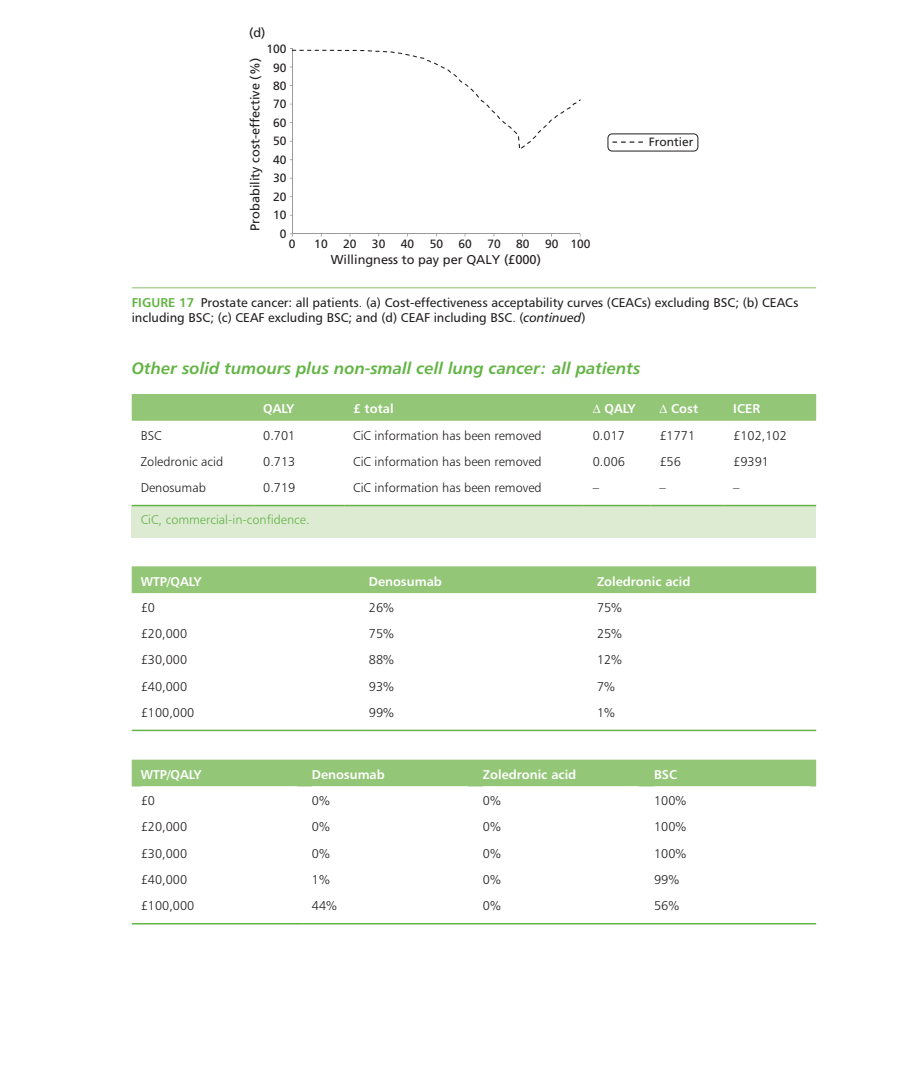
<style>
.page{position:relative;width:919px;height:1079px;background:#fff}
.page>*{position:absolute;margin:0;border:0;box-sizing:border-box;transform-origin:0 0}
._5_3_B_head__Heading{font:16.5px "Humanist 777 BT Bold Italic B";color:#63b445}
._7_2_Table_text__Tab{font:12.75px "Humanist 777 BT Light B";color:#231f20}
._8_1_Figure_legend{font:12.75px/15px "Humanist 777 BT Roman B";color:#231f20}
.t1{font:12.75px "Frutiger";color:#231f20}
._7_10_Table_head__Ta{font:12.75px "Humanist 777 BT Bold B";color:#fff}
._7_05_Table_head_gro{font:12.75px "Humanist 777 BT Bold B";color:#fff}
._7_5_Table__notes{font:12.75px "Humanist 777 BT Light B";color:#63b445}
.t2{font:12px "Frutiger";color:#231f20}
.s1{font-family:"Humanist 777 BT Bold B";color:#63b445}
.s2{font-family:"Humanist 777 BT Light B"}
.s3{font-family:"Humanist 777 BT Italic B"}
</style>
<div class="page">
<hr style="left:132px;top:287px;width:684px;height:1px;background:#b0d499">
<hr style="left:292px;top:49px;width:1px;height:185px;background:#989a9d">
<hr style="left:292px;top:233px;width:288px;height:1px;background:#989a9d">
<svg style="left:290px;top:48px;width:290px;height:101px"></svg>
<svg style="left:612px;top:141px;width:31px;height:2px"></svg>
<div style="left:607px;top:133px;width:91px;height:18px;border:1px solid #231f20;border-radius:4px"></div>
<div style="left:132px;top:394px;width:684px;height:27px;background:#93c676"></div>
<div style="left:132px;top:505px;width:684px;height:32px;background:#ddebd3"></div>
<hr style="left:132px;top:505px;width:122px;height:1px;background:#63b445">
<hr style="left:254px;top:505px;width:90px;height:1px;background:#63b445">
<hr style="left:344px;top:505px;width:239px;height:1px;background:#63b445">
<hr style="left:583px;top:505px;width:67px;height:1px;background:#63b445">
<hr style="left:650px;top:505px;width:74px;height:1px;background:#63b445">
<hr style="left:724px;top:505px;width:92px;height:1px;background:#63b445">
<div style="left:132px;top:566px;width:684px;height:27px;background:#93c676"></div>
<hr style="left:132px;top:729px;width:228px;height:2px;background:#63b445">
<hr style="left:360px;top:729px;width:228px;height:2px;background:#63b445">
<hr style="left:588px;top:729px;width:228px;height:2px;background:#63b445">
<div style="left:132px;top:759px;width:684px;height:27px;background:#93c676"></div>
<hr style="left:132px;top:922px;width:171px;height:2px;background:#63b445">
<hr style="left:303px;top:922px;width:171px;height:2px;background:#63b445">
<hr style="left:474px;top:922px;width:171px;height:2px;background:#63b445">
<hr style="left:645px;top:922px;width:171px;height:2px;background:#63b445">
<p class="t1" style="left:249px;top:25px;width:18px">(d)</p>
<p class="t2" style="left:266px;top:42px;width:22px">100</p>
<p class="t1" style="left:247px;top:231px;width:174px;rotate:-90deg">Probability cost-effective (%)</p>
<p class="t2" style="left:273px;top:60px;width:15px">90</p>
<p class="t2" style="left:273px;top:79px;width:15px">80</p>
<p class="t2" style="left:273px;top:97px;width:15px">70</p>
<p class="t2" style="left:273px;top:116px;width:15px">60</p>
<p class="t2" style="left:273px;top:134px;width:15px">50</p>
<p class="t2" style="left:273px;top:153px;width:15px">40</p>
<p class="t2" style="left:273px;top:171px;width:15px">30</p>
<p class="t2" style="left:273px;top:190px;width:15px">20</p>
<p class="t2" style="left:273px;top:208px;width:15px">10</p>
<p class="t2" style="left:280px;top:226px;width:8px">0</p>
<p class="t2" style="left:289px;top:237px;width:8px">0</p>
<p class="t2" style="left:314px;top:237px;width:15px">10</p>
<p class="t2" style="left:343px;top:237px;width:15px">20</p>
<p class="t2" style="left:372px;top:237px;width:15px">30</p>
<p class="t2" style="left:401px;top:237px;width:15px">40</p>
<p class="t2" style="left:429px;top:237px;width:15px">50</p>
<p class="t1" style="left:330px;top:252px;width:212px">Willingness to pay per QALY (£000)</p>
<p class="t2" style="left:458px;top:237px;width:15px">60</p>
<p class="t2" style="left:487px;top:237px;width:15px">70</p>
<p class="t2" style="left:516px;top:237px;width:15px">80</p>
<p class="t2" style="left:545px;top:237px;width:47px">90 100</p>
<p class="t2" style="left:648px;top:135px;width:46px">Frontier</p>
<p class="_8_1_Figure_legend" style="left:132px;top:294px;width:668px"><span class="s1">FIGURE 17</span> Prostate cancer: all patients<span class="s2">.</span> (a) Cost-effectiveness acceptability curves (CEACs) excluding BSC; (b) CEACs including BSC; (c) CEAF excluding BSC; and (d) CEAF including BSC<span class="s2">.</span> (<span class="s3">continued</span>)</p>
<p class="_5_3_B_head__Heading" style="left:132px;top:358px;width:510px">Other solid tumours plus non-small cell lung cancer: all patients</p>
<p class="_7_10_Table_head__Ta" style="left:263px;top:401px;width:32px">QALY</p>
<p class="_7_10_Table_head__Ta" style="left:353px;top:401px;width:42px">£ total</p>
<p class="_7_10_Table_head__Ta" style="left:592px;top:401px;width:44px">∆ QALY</p>
<p class="_7_10_Table_head__Ta" style="left:659px;top:401px;width:40px">∆ Cost</p>
<p class="_7_10_Table_head__Ta" style="left:733px;top:401px;width:28px">ICER</p>
<p class="_7_2_Table_text__Tab" style="left:141px;top:427px;width:22px">BSC</p>
<p class="_7_2_Table_text__Tab" style="left:263px;top:427px;width:34px">0.701</p>
<p class="_7_2_Table_text__Tab" style="left:353px;top:427px;width:190px">CiC information has been removed</p>
<p class="_7_2_Table_text__Tab" style="left:592px;top:427px;width:34px">0.017</p>
<p class="_7_2_Table_text__Tab" style="left:659px;top:427px;width:37px">£1771</p>
<p class="_7_2_Table_text__Tab" style="left:733px;top:427px;width:55px">£102,102</p>
<p class="_7_2_Table_text__Tab" style="left:141px;top:453px;width:84px">Zoledronic acid</p>
<p class="_7_2_Table_text__Tab" style="left:263px;top:453px;width:34px">0.713</p>
<p class="_7_2_Table_text__Tab" style="left:353px;top:453px;width:190px">CiC information has been removed</p>
<p class="_7_2_Table_text__Tab" style="left:592px;top:453px;width:34px">0.006</p>
<p class="_7_2_Table_text__Tab" style="left:659px;top:453px;width:23px">£56</p>
<p class="_7_2_Table_text__Tab" style="left:733px;top:453px;width:37px">£9391</p>
<p class="_7_2_Table_text__Tab" style="left:141px;top:479px;width:67px">Denosumab</p>
<p class="_7_2_Table_text__Tab" style="left:263px;top:479px;width:34px">0.719</p>
<p class="_7_2_Table_text__Tab" style="left:353px;top:479px;width:190px">CiC information has been removed</p>
<p class="_7_2_Table_text__Tab" style="left:592px;top:479px;width:8px">–</p>
<p class="_7_2_Table_text__Tab" style="left:659px;top:479px;width:8px">–</p>
<p class="_7_2_Table_text__Tab" style="left:733px;top:479px;width:8px">–</p>
<p class="_7_5_Table__notes" style="left:141px;top:512px;width:170px">CiC, commercial-in-confidence.</p>
<p class="_7_10_Table_head__Ta" style="left:141px;top:573px;width:62px">WTP/QALY</p>
<p class="_7_10_Table_head__Ta" style="left:369px;top:573px;width:75px">Denosumab</p>
<p class="_7_10_Table_head__Ta" style="left:597px;top:573px;width:95px">Zoledronic acid</p>
<p class="_7_2_Table_text__Tab" style="left:141px;top:599px;width:16px">£0</p>
<p class="_7_2_Table_text__Tab" style="left:369px;top:599px;width:26px">26%</p>
<p class="_7_2_Table_text__Tab" style="left:597px;top:599px;width:26px">75%</p>
<p class="_7_2_Table_text__Tab" style="left:141px;top:625px;width:48px">£20,000</p>
<p class="_7_2_Table_text__Tab" style="left:369px;top:625px;width:26px">75%</p>
<p class="_7_2_Table_text__Tab" style="left:597px;top:625px;width:26px">25%</p>
<p class="_7_2_Table_text__Tab" style="left:141px;top:652px;width:48px">£30,000</p>
<p class="_7_2_Table_text__Tab" style="left:369px;top:652px;width:26px">88%</p>
<p class="_7_2_Table_text__Tab" style="left:597px;top:652px;width:26px">12%</p>
<p class="_7_2_Table_text__Tab" style="left:141px;top:678px;width:48px">£40,000</p>
<p class="_7_2_Table_text__Tab" style="left:369px;top:678px;width:26px">93%</p>
<p class="_7_2_Table_text__Tab" style="left:597px;top:678px;width:19px">7%</p>
<p class="_7_2_Table_text__Tab" style="left:141px;top:704px;width:55px">£100,000</p>
<p class="_7_2_Table_text__Tab" style="left:369px;top:704px;width:26px">99%</p>
<p class="_7_2_Table_text__Tab" style="left:597px;top:704px;width:19px">1%</p>
<p class="_7_05_Table_head_gro" style="left:141px;top:766px;width:62px">WTP/QALY</p>
<p class="_7_05_Table_head_gro" style="left:312px;top:766px;width:75px">Denosumab</p>
<p class="_7_05_Table_head_gro" style="left:483px;top:766px;width:95px">Zoledronic acid</p>
<p class="_7_05_Table_head_gro" style="left:654px;top:766px;width:25px">BSC</p>
<p class="_7_2_Table_text__Tab" style="left:141px;top:792px;width:16px">£0</p>
<p class="_7_2_Table_text__Tab" style="left:312px;top:792px;width:19px">0%</p>
<p class="_7_2_Table_text__Tab" style="left:483px;top:792px;width:19px">0%</p>
<p class="_7_2_Table_text__Tab" style="left:654px;top:792px;width:34px">100%</p>
<p class="_7_2_Table_text__Tab" style="left:141px;top:819px;width:48px">£20,000</p>
<p class="_7_2_Table_text__Tab" style="left:312px;top:819px;width:19px">0%</p>
<p class="_7_2_Table_text__Tab" style="left:483px;top:819px;width:19px">0%</p>
<p class="_7_2_Table_text__Tab" style="left:654px;top:819px;width:34px">100%</p>
<p class="_7_2_Table_text__Tab" style="left:141px;top:845px;width:48px">£30,000</p>
<p class="_7_2_Table_text__Tab" style="left:312px;top:845px;width:19px">0%</p>
<p class="_7_2_Table_text__Tab" style="left:483px;top:845px;width:19px">0%</p>
<p class="_7_2_Table_text__Tab" style="left:654px;top:845px;width:34px">100%</p>
<p class="_7_2_Table_text__Tab" style="left:141px;top:871px;width:48px">£40,000</p>
<p class="_7_2_Table_text__Tab" style="left:312px;top:871px;width:19px">1%</p>
<p class="_7_2_Table_text__Tab" style="left:483px;top:871px;width:19px">0%</p>
<p class="_7_2_Table_text__Tab" style="left:654px;top:871px;width:26px">99%</p>
<p class="_7_2_Table_text__Tab" style="left:141px;top:897px;width:55px">£100,000</p>
<p class="_7_2_Table_text__Tab" style="left:312px;top:897px;width:26px">44%</p>
<p class="_7_2_Table_text__Tab" style="left:483px;top:897px;width:19px">0%</p>
<p class="_7_2_Table_text__Tab" style="left:654px;top:897px;width:26px">56%</p>
</div>
